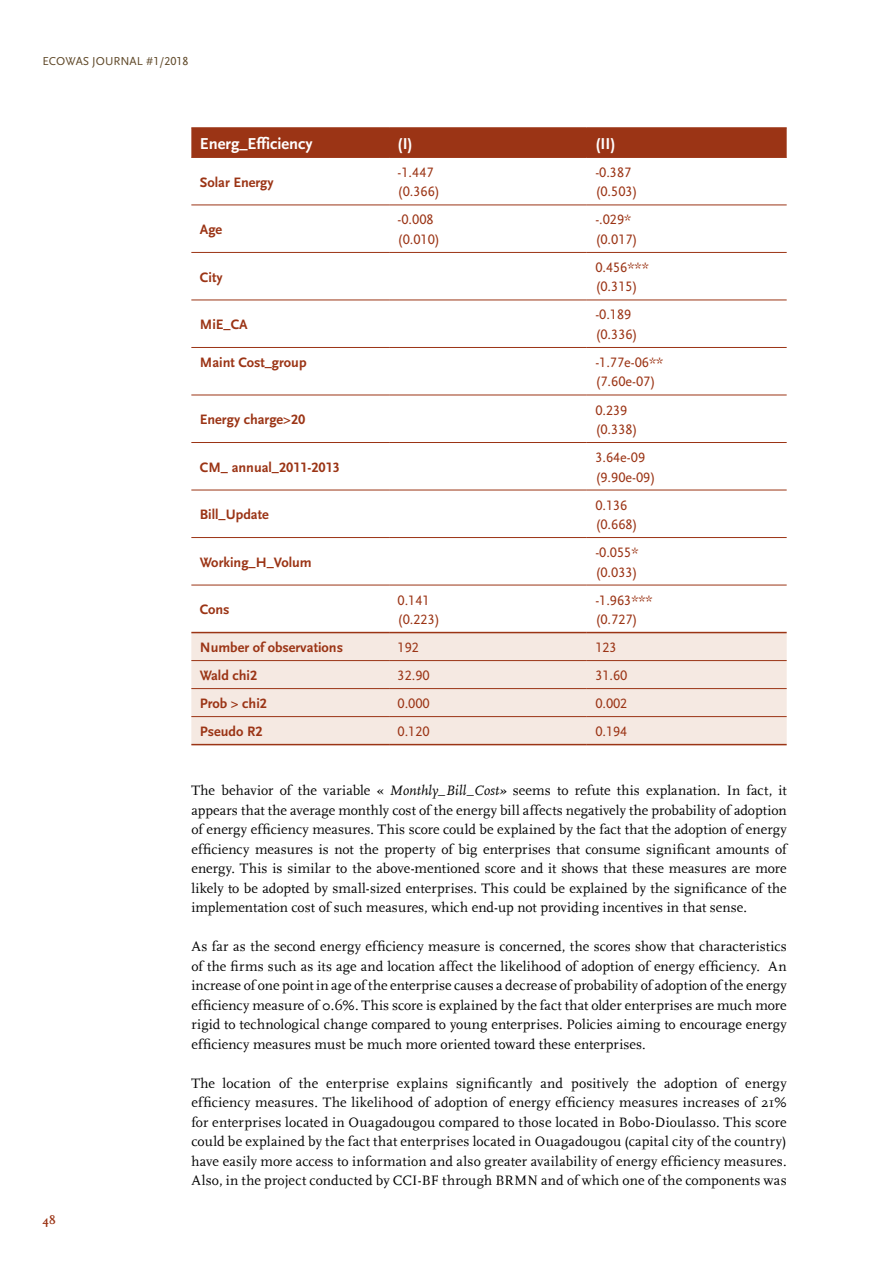
<style>
.page{position:relative;width:893px;height:1263px;background:#fff}
.page>*{position:absolute;margin:0;border:0;box-sizing:border-box;transform-origin:0 0}
.t1{font:700 16.5px "Scala Sans";color:#fff}
.t2{font:14.25px/19.5px "Scala";letter-spacing:.005em;color:#000;text-align:justify}
.t3{font:14.25px/19.5px "Scala Sans LF";color:#9b3415}
.t4{font:700 14.25px "Scala Sans LF";color:#9b3415}
.t5{font:12px "Scala Sans LF";color:#5f4828}
.t6{font:700 12px "Scala";color:#9b3415}
.s1{font-style:italic}
</style>
<div class="page">
<div style="left:191px;top:129px;width:596px;height:28px;background:#9b3415"></div>
<div style="left:191px;top:633px;width:596px;height:111px;background:#f5e9e2"></div>
<hr style="left:191px;top:128px;width:198px;height:1px;background:#9b3415">
<hr style="left:389px;top:128px;width:198px;height:1px;background:#9b3415">
<hr style="left:587px;top:128px;width:200px;height:1px;background:#9b3415">
<hr style="left:191px;top:157px;width:198px;height:1px;background:#9b3415">
<hr style="left:389px;top:157px;width:198px;height:1px;background:#9b3415">
<hr style="left:587px;top:157px;width:200px;height:1px;background:#9b3415">
<hr style="left:191px;top:205px;width:198px;height:1px;background:#9b3415">
<hr style="left:389px;top:205px;width:198px;height:1px;background:#9b3415">
<hr style="left:587px;top:205px;width:200px;height:1px;background:#9b3415">
<hr style="left:191px;top:252px;width:198px;height:1px;background:#9b3415">
<hr style="left:389px;top:252px;width:198px;height:1px;background:#9b3415">
<hr style="left:587px;top:252px;width:200px;height:1px;background:#9b3415">
<hr style="left:191px;top:300px;width:198px;height:1px;background:#9b3415">
<hr style="left:389px;top:300px;width:198px;height:1px;background:#9b3415">
<hr style="left:587px;top:300px;width:200px;height:1px;background:#9b3415">
<hr style="left:191px;top:347px;width:198px;height:1px;background:#9b3415">
<hr style="left:389px;top:347px;width:198px;height:1px;background:#9b3415">
<hr style="left:587px;top:347px;width:200px;height:1px;background:#9b3415">
<hr style="left:191px;top:395px;width:198px;height:1px;background:#9b3415">
<hr style="left:389px;top:395px;width:198px;height:1px;background:#9b3415">
<hr style="left:587px;top:395px;width:200px;height:1px;background:#9b3415">
<hr style="left:191px;top:442px;width:198px;height:1px;background:#9b3415">
<hr style="left:389px;top:442px;width:198px;height:1px;background:#9b3415">
<hr style="left:587px;top:442px;width:200px;height:1px;background:#9b3415">
<hr style="left:191px;top:490px;width:198px;height:1px;background:#9b3415">
<hr style="left:389px;top:490px;width:198px;height:1px;background:#9b3415">
<hr style="left:587px;top:490px;width:200px;height:1px;background:#9b3415">
<hr style="left:191px;top:537px;width:198px;height:1px;background:#9b3415">
<hr style="left:389px;top:537px;width:198px;height:1px;background:#9b3415">
<hr style="left:587px;top:537px;width:200px;height:1px;background:#9b3415">
<hr style="left:191px;top:585px;width:198px;height:1px;background:#9b3415">
<hr style="left:389px;top:585px;width:198px;height:1px;background:#9b3415">
<hr style="left:587px;top:585px;width:200px;height:1px;background:#9b3415">
<hr style="left:191px;top:688px;width:198px;height:1px;background:#9b3415">
<hr style="left:389px;top:688px;width:198px;height:1px;background:#9b3415">
<hr style="left:587px;top:688px;width:200px;height:1px;background:#9b3415">
<hr style="left:191px;top:716px;width:198px;height:1px;background:#9b3415">
<hr style="left:389px;top:716px;width:198px;height:1px;background:#9b3415">
<hr style="left:587px;top:716px;width:200px;height:1px;background:#9b3415">
<hr style="left:191px;top:632px;width:198px;height:1px;background:#9b3415">
<hr style="left:389px;top:632px;width:198px;height:1px;background:#9b3415">
<hr style="left:587px;top:632px;width:200px;height:1px;background:#9b3415">
<hr style="left:191px;top:660px;width:198px;height:1px;background:#9b3415">
<hr style="left:389px;top:660px;width:198px;height:1px;background:#9b3415">
<hr style="left:587px;top:660px;width:200px;height:1px;background:#9b3415">
<hr style="left:191px;top:744px;width:198px;height:1px;background:#9b3415">
<hr style="left:389px;top:744px;width:198px;height:1px;background:#9b3415">
<hr style="left:587px;top:744px;width:200px;height:1px;background:#9b3415">
<p class="t5" style="left:43px;top:55px;width:147px">ECOWAS JOURNAl #1/2018</p>
<p class="t1" style="left:200px;top:135px;width:114px">Energ_Efficiency</p>
<p class="t1" style="left:398px;top:135px;width:17px">(I)</p>
<p class="t1" style="left:595px;top:135px;width:22px">(II)</p>
<p class="t4" style="left:200px;top:174px;width:75px">Solar Energy</p>
<p class="t3" style="left:398px;top:163px;width:44px">-1.447 (0.366)</p>
<p class="t3" style="left:595px;top:163px;width:44px">-0.387 (0.503)</p>
<p class="t4" style="left:200px;top:222px;width:24px">Age</p>
<p class="t3" style="left:398px;top:210px;width:44px">-0.008 (0.010)</p>
<p class="t3" style="left:595px;top:210px;width:44px">-.029* (0.017)</p>
<p class="t4" style="left:200px;top:269px;width:24px">City</p>
<p class="t3" style="left:595px;top:258px;width:55px">0.456*** (0.315)</p>
<p class="t4" style="left:200px;top:317px;width:49px">MiE_CA</p>
<p class="t3" style="left:595px;top:305px;width:44px">-0.189 (0.336)</p>
<p class="t4" style="left:200px;top:355px;width:108px">Maint Cost_group</p>
<p class="t3" style="left:595px;top:353px;width:69px">-1.77e-06** (7.60e-07)</p>
<p class="t4" style="left:200px;top:412px;width:107px">Energy charge&gt;20</p>
<p class="t3" style="left:595px;top:400px;width:44px">0.239 (0.338)</p>
<p class="t4" style="left:200px;top:459px;width:142px">CM_ annual_2011-2013</p>
<p class="t3" style="left:595px;top:448px;width:62px">3.64e-09 (9.90e-09)</p>
<p class="t4" style="left:200px;top:507px;width:70px">Bill_Update</p>
<p class="t3" style="left:595px;top:495px;width:44px">0.136 (0.668)</p>
<p class="t4" style="left:200px;top:554px;width:113px">Working_H_Volum</p>
<p class="t3" style="left:595px;top:543px;width:45px">-0.055* (0.033)</p>
<p class="t4" style="left:200px;top:602px;width:31px">Cons</p>
<p class="t3" style="left:398px;top:590px;width:44px">0.141 (0.223)</p>
<p class="t3" style="left:595px;top:590px;width:59px">-1.963*** (0.727)</p>
<p class="t4" style="left:200px;top:640px;width:145px">N umber of observations</p>
<p class="t3" style="left:398px;top:638px;width:23px">192</p>
<p class="t3" style="left:595px;top:638px;width:23px">123</p>
<p class="t4" style="left:200px;top:668px;width:59px">Wald chi2</p>
<p class="t3" style="left:398px;top:666px;width:34px">32.90</p>
<p class="t3" style="left:595px;top:666px;width:34px">31.60</p>
<p class="t4" style="left:200px;top:696px;width:69px">Prob &gt; chi2</p>
<p class="t3" style="left:398px;top:694px;width:34px">0.000</p>
<p class="t3" style="left:595px;top:694px;width:34px">0.002</p>
<p class="t4" style="left:200px;top:724px;width:64px">Pseudo R2</p>
<p class="t3" style="left:398px;top:722px;width:34px">0.120</p>
<p class="t3" style="left:595px;top:722px;width:34px">0.194</p>
<p class="t6" style="left:43px;top:1213px;width:15px">48</p>
<p class="t2" style="left:191px;top:781px;width:597px">The behavior of the variable « <span class="s1">Monthly_Bill_Cost»</span> seems to refute this explanation. In fact, it appears that the average monthly cost of the energy bill affects negatively the probability of adoption of energy efficiency measures. This score could be explained by the fact that the adoption of energy efficiency measures is not the property of big enterprises that consume significant amounts of energy. This is similar to the above-mentioned score and it shows that these measures are more likely to be adopted by small-sized enterprises. This could be explained by the significance of the implementation cost of such measures, which end-up not providing incentives in that sense.</p>
<p class="t2" style="left:191px;top:937px;width:597px">As far as the second energy efficiency measure is concerned, the scores show that characteristics of the firms such as its age and location affect the likelihood of adoption of energy efficiency. An increase of one point in age of the enterprise causes a decrease of probability of adoption of the energy efficiency measure of 0.6%. This score is explained by the fact that older enterprises are much more rigid to technological change compared to young enterprises. Policies aiming to encourage energy efficiency measures must be much more oriented toward these enterprises.</p>
<p class="t2" style="left:191px;top:1073px;width:597px">The location of the enterprise explains significantly and positively the adoption of energy efficiency measures. The likelihood of adoption of energy efficiency measures increases of 21% for enterprises located in Ouagadougou compared to those located in Bobo-Dioulasso. This score could be explained by the fact that enterprises located in Ouagadougou (capital city of the country) have easily more access to information and also greater availability of energy efficiency measures.<br>Also, in the project conducted by CCI-BF through BRMN and of which one of the components was</p>
</div>
